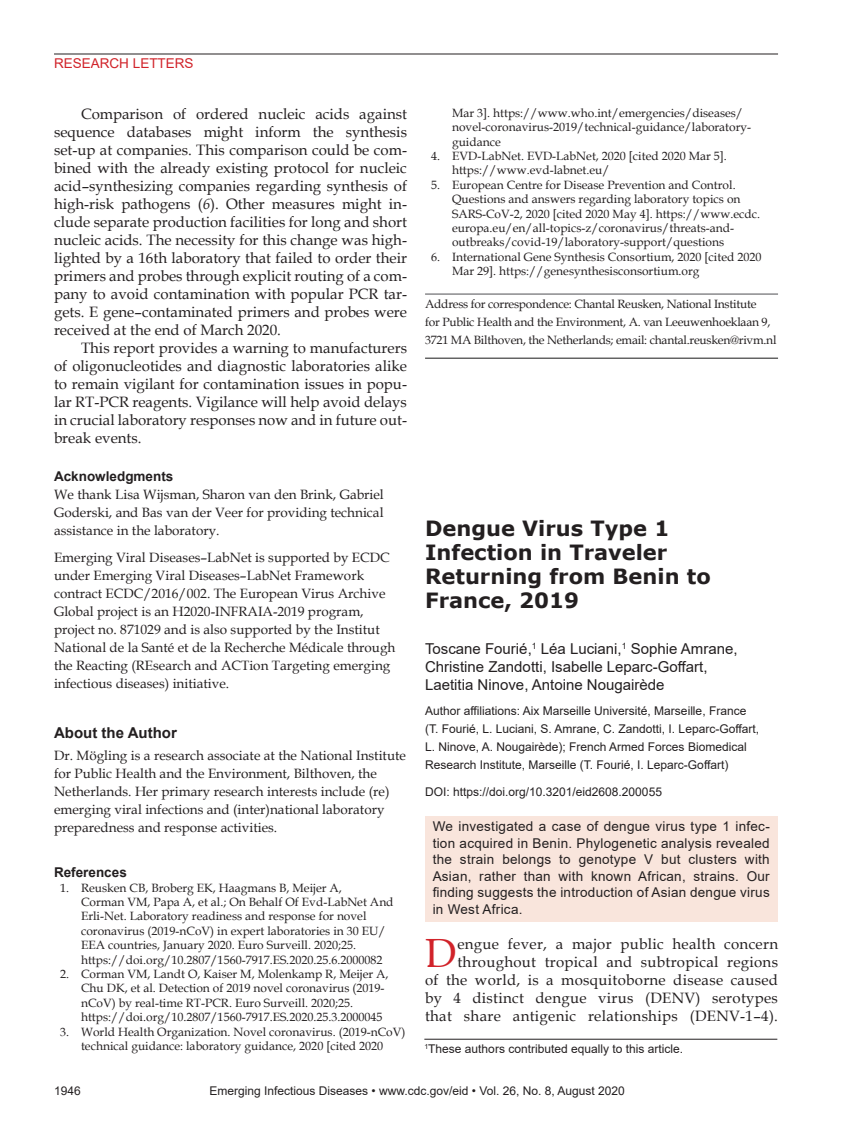
<style>
.page{position:relative;width:851px;height:1134px;background:#fff}
.page>*{position:absolute;margin:0;border:0;box-sizing:border-box;transform-origin:0 0}
.Drop_Cap{font:40.8px "Book Antiqua";color:#d1232a}
.Article_Title{font:700 21px/24px "Verdana";color:#231f20}
.Body_Text{font:15px/18px "Book Antiqua";color:#231f20;text-align:justify}
.Drop_Cap-2{font:15px/18px "Book Antiqua";letter-spacing:.02em;color:#231f20;text-align:right}
.Authors{font:15px/18px "Arial";color:#231f20}
.Bio_Head{font:700 15px "Arial";color:#231f20}
.Acknowledgment{font:13.5px/18px "Book Antiqua";color:#231f20;text-align:justify}
.Abstract{font:13.5px/16.5px "Arial";letter-spacing:.02em;color:#231f20;text-align:justify}
.Bio{font:13.5px/18px "Book Antiqua";color:#231f20}
.t1{font:13.5px "Arial";color:#d1232a}
.Acknowledgment_Head{font:700 13.5px "Arial";color:#231f20}
.Ref_Title{font:700 13.5px "Arial";color:#231f20}
.References{font:12px/14.4px "Book Antiqua";color:#231f20}
.Affiliations{font:12px/18px "Arial";color:#231f20}
.Correspondence{font:12px/18px "Book Antiqua";letter-spacing:-.02em;color:#231f20}
.Footnote{font:12px "Arial";color:#231f20}
.DOI{font:12px "Arial";color:#231f20}
.s1{font-style:italic}
</style>
<div class="page">
<hr style="left:54px;top:54px;width:724px;height:1px;background:#231f20">
<hr style="left:425px;top:294px;width:353px;height:1px;background:#636366">
<hr style="left:425px;top:358px;width:353px;height:1px;background:#333">
<div style="left:425px;top:816px;width:352px;height:106px;background:#f9e5dc"></div>
<hr style="left:424px;top:1039px;width:353px;height:1px;background:#231f20">
<p class="t1" style="left:54px;top:54px;width:141px">RESEARCH LETTERS</p>
<p class="Body_Text" style="left:54px;top:104px;width:354px;text-indent:27px">Comparison of ordered nucleic acids against sequence databases might inform the synthesis set-up at companies. This comparison could be com&shy;bined with the already existing protocol for nucleic acid–synthesizing companies regarding synthesis of high-risk pathogens (<span class="s1">6</span>). Other measures might in&shy;clude separate production facilities for long and short nucleic acids. The necessity for this change was high&shy;lighted by a 16th laboratory that failed to order their primers and probes through explicit routing of a com&shy;pany to avoid contamination with popular PCR tar&shy;gets. E gene–contaminated primers and probes were received at the end of March 2020.</p>
<p class="Body_Text" style="left:54px;top:338px;width:354px;text-indent:27px">This report provides a warning to manufacturers of oligonucleotides and diagnostic laboratories alike to remain vigilant for contamination issues in popu&shy;lar RT-PCR reagents. Vigilance will help avoid delays in crucial laboratory responses now and in future out&shy;break events.</p>
<p class="Acknowledgment_Head" style="left:54px;top:467px;width:121px">Acknowledgments</p>
<p class="Acknowledgment" style="left:54px;top:485px;width:331px">We thank Lisa Wijsman, Sharon van den Brink, Gabriel Goderski, and Bas van der Veer for providing technical assistance in the laboratory.</p>
<p class="Acknowledgment" style="left:54px;top:548px;width:343px;text-align:left">Emerging Viral Diseases–LabNet is supported by ECDC under Emerging Viral Diseases–LabNet Framework contract ECDC/2016/002. The European Virus Archive Global project is an H2020-INFRAIA-2019 program, project no. 871029 and is also supported by the Institut National de la Santé et de la Recherche Médicale through the Reacting (REsearch and ACTion Targeting emerging infectious diseases) initiative.</p>
<p class="Bio_Head" style="left:54px;top:722px;width:124px">About the Author</p>
<p class="Bio" style="left:54px;top:746px;width:353px">Dr. Mögling is a research associate at the National Institute for Public Health and the Environment, Bilthoven, the Netherlands. Her primary research interests include (re) emerging viral infections and (inter)national laboratory preparedness and response activities.</p>
<p class="Ref_Title" style="left:54px;top:863px;width:74px">References</p>
<p class="References" style="left:81px;top:880px;width:314px;text-indent:-21px">1. Reusken CB, Broberg EK, Haagmans B, Meijer A,<br>Corman VM, Papa A, et al.; On Behalf Of Evd-LabNet And Erli-Net. Laboratory readiness and response for novel coronavirus (2019-nCoV) in expert laboratories in 30 EU/ EEA countries, January 2020. Euro Surveill. 2020;25. https://doi.org/10.2807/1560-7917.ES.2020.25.6.2000082</p>
<p class="References" style="left:81px;top:966px;width:309px;text-indent:-21px">2. Corman VM, Landt O, Kaiser M, Molenkamp R, Meijer A, Chu DK, et al. Detection of 2019 novel coronavirus (2019- nCoV) by real-time RT-PCR. Euro Surveill. 2020;25. https://doi.org/10.2807/1560-7917.ES.2020.25.3.2000045</p>
<p class="References" style="left:60px;top:1024px;width:347px;text-align:center">3. World Health Organization. Novel coronavirus. (2019-nCoV) technical guidance: laboratory guidance, 2020 [cited 2020</p>
<p class="References" style="left:452px;top:105px;width:300px">Mar 3]. https://www.who.int/emergencies/diseases/ novel-coronavirus-2019/technical-guidance/laboratory&shy;guidance</p>
<p class="References" style="left:452px;top:148px;width:276px;text-indent:-21px">4. EVD-LabNet. EVD-LabNet, 2020 [cited 2020 Mar 5]. https://www.evd-labnet.eu/</p>
<p class="References" style="left:452px;top:177px;width:309px;text-indent:-21px">5. European Centre for Disease Prevention and Control.<br>Questions and answers regarding laboratory topics on SARS-CoV-2, 2020 [cited 2020 May 4]. https://www.ecdc. europa.eu/en/all-topics-z/coronavirus/threats-and&shy;outbreaks/covid-19/laboratory-support/questions</p>
<p class="References" style="left:452px;top:249px;width:311px;text-indent:-21px">6. International Gene Synthesis Consortium, 2020 [cited 2020<br>Mar 29]. https://genesynthesisconsortium.org</p>
<p class="Correspondence" style="left:425px;top:295px;width:353px">Address for correspondence: Chantal Reusken, National Institute<br>for Public Health and the Environment, A. van Leeuwenhoeklaan 9,<br>3721 MA Bilthoven, the Netherlands; email: chantal.reusken@rivm.nl</p>
<p class="Article_Title" style="left:425px;top:516px;width:287px">Dengue Virus Type 1<br>Infection in Traveler<br>Returning from Benin to<br>France, 2019</p>
<p class="Authors" style="left:425px;top:640px;width:314px">Toscane Fourié,<sup>1</sup> Léa Luciani,<sup>1</sup> Sophie Amrane,<br>Christine Zandotti, Isabelle Leparc-Goffart,<br>Laetitia Ninove, Antoine Nougairède</p>
<p class="Affiliations" style="left:425px;top:702px;width:335px">Author affiliations: Aix Marseille Université, Marseille, France (T. Fourié, L. Luciani, S. Amrane, C. Zandotti, I. Leparc-Goffart, L. Ninove, A. Nougairède); French Armed Forces Biomedical Research Institute, Marseille (T. Fourié, I. Leparc-Goffart)</p>
<p class="DOI" style="left:425px;top:784px;width:238px">DOI: https://doi.org/10.3201/eid2608.200055</p>
<p class="Abstract" style="left:432px;top:818px;width:338px">We investigated a case of dengue virus type 1 infec&shy;tion acquired in Benin. Phylogenetic analysis revealed the strain belongs to genotype V but clusters with Asian, rather than with known African, strains. Our finding suggests the introduction of Asian dengue virus in West Africa.</p>
<p class="Drop_Cap-2" style="left:425px;top:935px;width:354px">engue fever, a major public health concern throughout tropical and subtropical regions<br>of the world, is a mosquitoborne disease caused by 4 distinct dengue virus (DENV) serotypes that share antigenic relationships (DENV-1–4).</p>
<p class="Drop_Cap" style="left:425px;top:925px;width:33px">D</p>
<p class="Footnote" style="left:424px;top:1041px;width:260px"><sup>1</sup>These authors contributed equally to this article.</p>
<p class="Affiliations" style="left:54px;top:1082px;width:28px">1946</p>
<p class="Affiliations" style="left:209px;top:1082px;width:417px">Emerging Infectious Diseases • www.cdc.gov/eid • Vol. 26, No. 8, August 2020</p>
</div>
